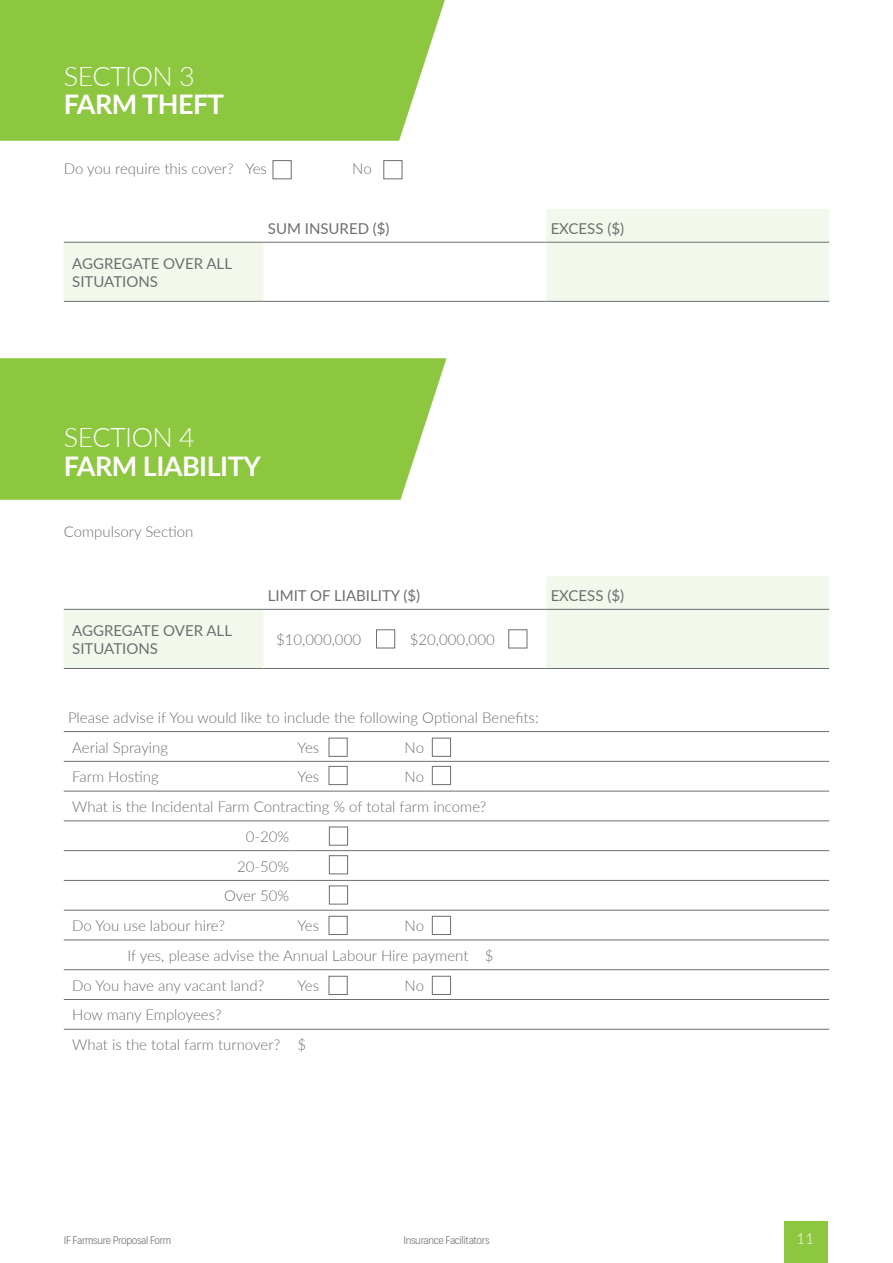
<style>
.page{position:relative;width:893px;height:1263px;background:#fff}
.page>*{position:absolute;margin:0;border:0;box-sizing:border-box;transform-origin:0 0}
.t1{font:700 27px "Lato";letter-spacing:-.02em;color:#fff}
.t2{font:300 27px "Lato";letter-spacing:-.02em;color:#fff}
.t3{font:300 15px/29.4px "Lato";color:#6d6e71}
.t4{font:15px/18px "Lato";color:#6d6e71}
.t5{font:300 15px "Lato";color:#fff}
.t6{font:300 10.5px "Frank";letter-spacing:-.03em;color:#6d6e71}
</style>
<div class="page">
<div style="left:784px;top:1221px;width:44px;height:42px;background:#8dc63f"></div>
<div style="left:0;top:0;width:445px;height:141px;background:#8dc63f"></div>
<div style="left:273px;top:160px;width:18px;height:19px;border:1px solid #6d6e71"></div>
<div style="left:384px;top:160px;width:18px;height:19px;border:1px solid #6d6e71"></div>
<svg style="left:64px;top:209px;width:765px;height:92px;fill:#f3f8ec"></svg>
<hr style="left:64px;top:242px;width:200px;height:1px;background:#6d6e71">
<hr style="left:264px;top:242px;width:282px;height:1px;background:#6d6e71">
<hr style="left:546px;top:242px;width:283px;height:1px;background:#6d6e71">
<hr style="left:64px;top:301px;width:200px;height:1px;background:#6d6e71">
<hr style="left:264px;top:301px;width:282px;height:1px;background:#6d6e71">
<hr style="left:546px;top:301px;width:283px;height:1px;background:#6d6e71">
<div style="left:0;top:358px;width:446px;height:142px;background:#8dc63f"></div>
<svg style="left:64px;top:576px;width:765px;height:92px;fill:#f3f8ec"></svg>
<hr style="left:64px;top:609px;width:200px;height:1px;background:#6d6e71">
<hr style="left:264px;top:609px;width:282px;height:1px;background:#6d6e71">
<hr style="left:546px;top:609px;width:283px;height:1px;background:#6d6e71">
<hr style="left:64px;top:668px;width:200px;height:1px;background:#6d6e71">
<hr style="left:264px;top:668px;width:282px;height:1px;background:#6d6e71">
<hr style="left:546px;top:668px;width:283px;height:1px;background:#6d6e71">
<hr style="left:64px;top:761px;width:225px;height:1px;background:#6d6e71">
<hr style="left:289px;top:761px;width:283px;height:1px;background:#6d6e71">
<hr style="left:572px;top:761px;width:257px;height:1px;background:#6d6e71">
<hr style="left:64px;top:850px;width:225px;height:1px;background:#6d6e71">
<hr style="left:289px;top:850px;width:283px;height:1px;background:#6d6e71">
<hr style="left:572px;top:850px;width:257px;height:1px;background:#6d6e71">
<hr style="left:64px;top:880px;width:225px;height:1px;background:#6d6e71">
<hr style="left:289px;top:880px;width:283px;height:1px;background:#6d6e71">
<hr style="left:572px;top:880px;width:257px;height:1px;background:#6d6e71">
<hr style="left:64px;top:910px;width:225px;height:1px;background:#6d6e71">
<hr style="left:289px;top:910px;width:283px;height:1px;background:#6d6e71">
<hr style="left:572px;top:910px;width:257px;height:1px;background:#6d6e71">
<hr style="left:572px;top:940px;width:257px;height:1px;background:#6d6e71">
<hr style="left:572px;top:969px;width:257px;height:1px;background:#6d6e71">
<hr style="left:64px;top:999px;width:225px;height:1px;background:#6d6e71">
<hr style="left:289px;top:999px;width:283px;height:1px;background:#6d6e71">
<hr style="left:572px;top:999px;width:257px;height:1px;background:#6d6e71">
<hr style="left:64px;top:1029px;width:225px;height:1px;background:#6d6e71">
<hr style="left:289px;top:1029px;width:283px;height:1px;background:#6d6e71">
<hr style="left:572px;top:1029px;width:257px;height:1px;background:#6d6e71">
<hr style="left:64px;top:731px;width:225px;height:1px;background:#6d6e71">
<hr style="left:289px;top:731px;width:283px;height:1px;background:#6d6e71">
<hr style="left:572px;top:731px;width:257px;height:1px;background:#6d6e71">
<hr style="left:64px;top:791px;width:225px;height:1px;background:#6d6e71">
<hr style="left:289px;top:791px;width:283px;height:1px;background:#6d6e71">
<hr style="left:572px;top:791px;width:257px;height:1px;background:#6d6e71">
<hr style="left:64px;top:821px;width:225px;height:1px;background:#6d6e71">
<hr style="left:289px;top:821px;width:283px;height:1px;background:#6d6e71">
<hr style="left:572px;top:821px;width:257px;height:1px;background:#6d6e71">
<hr style="left:64px;top:940px;width:225px;height:1px;background:#6d6e71">
<hr style="left:289px;top:940px;width:283px;height:1px;background:#6d6e71">
<hr style="left:64px;top:969px;width:225px;height:1px;background:#6d6e71">
<hr style="left:289px;top:969px;width:283px;height:1px;background:#6d6e71">
<div style="left:432px;top:738px;width:19px;height:18px;border:1px solid #6d6e71"></div>
<div style="left:329px;top:766px;width:18px;height:19px;border:1px solid #6d6e71"></div>
<div style="left:432px;top:766px;width:19px;height:19px;border:1px solid #6d6e71"></div>
<div style="left:329px;top:916px;width:18px;height:19px;border:1px solid #6d6e71"></div>
<div style="left:432px;top:916px;width:19px;height:19px;border:1px solid #6d6e71"></div>
<div style="left:329px;top:976px;width:18px;height:19px;border:1px solid #6d6e71"></div>
<div style="left:432px;top:976px;width:19px;height:19px;border:1px solid #6d6e71"></div>
<div style="left:329px;top:827px;width:19px;height:18px;border:1px solid #6d6e71"></div>
<div style="left:329px;top:855px;width:19px;height:19px;border:1px solid #6d6e71"></div>
<div style="left:329px;top:886px;width:19px;height:18px;border:1px solid #6d6e71"></div>
<div style="left:376px;top:630px;width:19px;height:18px;border:1px solid #6d6e71"></div>
<h1 class="t2" style="left:64px;top:57px;width:132px">SECTION 3</h1>
<h1 class="t1" style="left:64px;top:84px;width:162px">FARM THEFT</h1>
<p class="t3" style="left:64px;top:153px;width:205px">Do you require this cover? Yes</p>
<p class="t3" style="left:352px;top:153px;width:21px">No</p>
<p class="t4" style="left:72px;top:254px;width:161px">AGGREGATE OVER ALL<br>SITUATIONS</p>
<p class="t4" style="left:268px;top:219px;width:123px">SUM INSURED ($)</p>
<p class="t4" style="left:551px;top:219px;width:75px">EXCESS ($)</p>
<h1 class="t2" style="left:64px;top:419px;width:132px">SECTION 4</h1>
<h1 class="t1" style="left:64px;top:446px;width:199px">FARM LIABILITY</h1>
<p class="t3" style="left:64px;top:516px;width:131px">Compulsory Section</p>
<p class="t4" style="left:268px;top:586px;width:154px">LIMIT OF LIABILITY ($)</p>
<p class="t4" style="left:551px;top:586px;width:75px">EXCESS ($)</p>
<p class="t4" style="left:72px;top:621px;width:161px">AGGREGATE OVER ALL<br>SITUATIONS</p>
<p class="t3" style="left:276px;top:624px;width:86px">$10,000,000</p>
<p class="t3" style="left:410px;top:624px;width:86px">$20,000,000</p>
<p class="t3" style="left:68px;top:702px;width:472px">Please advise if You would like to include the following Optional Benefits:<br>Aerial Spraying</p>
<p class="t3" style="left:298px;top:732px;width:23px">Yes</p>
<p class="t3" style="left:405px;top:732px;width:21px">No</p>
<p class="t3" style="left:72px;top:762px;width:88px">Farm Hosting</p>
<p class="t3" style="left:298px;top:762px;width:23px">Yes</p>
<p class="t3" style="left:405px;top:762px;width:21px">No</p>
<p class="t3" style="left:72px;top:791px;width:416px">What is the Incidental Farm Contracting % of total farm income?</p>
<p class="t3" style="left:246px;top:821px;width:45px">0-20%</p>
<p class="t3" style="left:237px;top:851px;width:54px">20-50%</p>
<p class="t3" style="left:224px;top:881px;width:67px">Over 50%</p>
<p class="t3" style="left:72px;top:910px;width:154px">Do You use labour hire?</p>
<p class="t3" style="left:298px;top:910px;width:23px">Yes</p>
<p class="t3" style="left:405px;top:910px;width:21px">No</p>
<p class="t3" style="left:128px;top:940px;width:367px">If yes, please advise the Annual Labour Hire payment $</p>
<p class="t3" style="left:72px;top:970px;width:193px">Do You have any vacant land?</p>
<p class="t3" style="left:298px;top:970px;width:23px">Yes</p>
<p class="t3" style="left:405px;top:970px;width:21px">No</p>
<p class="t3" style="left:72px;top:999px;width:236px;line-height:29.8px">How many Employees?<br>What is the total farm turnover? $</p>
<p class="t6" style="left:64px;top:1234px;width:109px">IF Farmsure Proposal Form</p>
<p class="t6" style="left:403px;top:1234px;width:88px">Insurance Facilitators</p>
<p class="t5" style="left:797px;top:1228px;width:19px">11</p>
</div>
